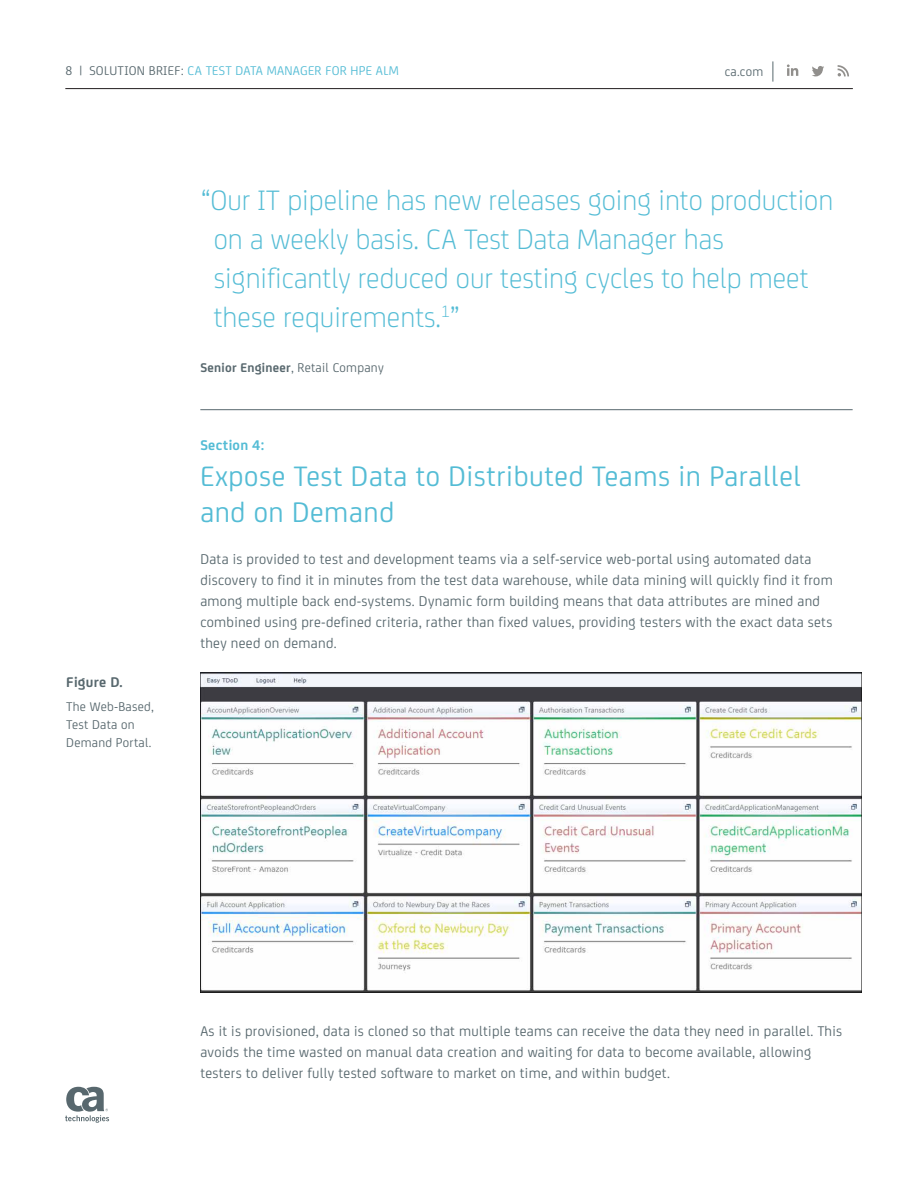
<style>
.page{position:relative;width:918px;height:1188px;background:#fff}
.page>*{position:absolute;margin:0;border:0;box-sizing:border-box;transform-origin:0 0}
.t1{font:300 30px/39px "CA Sans";color:#54bcd5}
.t2{font:30px/36px "CA Sans";letter-spacing:.02em;color:#54bcd5}
.t3{font:15px/21px "CA Sans";letter-spacing:.02em;color:#58686e}
.t4{font:700 15px "CA Sans";letter-spacing:.02em;color:#54bcd5}
.t5{font:700 15px "CA Sans";letter-spacing:.02em;color:#58686e}
.t6{font:13.5px "CA Sans";letter-spacing:.02em;color:#54bcd5}
.t7{font:13.5px/18px "CA Sans";letter-spacing:.02em;color:#58686e}
.t8{font:700 13.5px "CA Sans";letter-spacing:.02em;color:#58686e}
.s1{color:#58686e}
.s2{font-weight:400}
</style>
<div class="page">
<hr style="left:65px;top:88px;width:788px;height:1px;background:#231f20">
<svg style="left:773px;top:61px;width:1px;height:21px"></svg>
<svg style="left:787px;top:64px;width:11px;height:12px"></svg>
<svg style="left:838px;top:65px;width:11px;height:11px"></svg>
<svg style="left:812px;top:66px;width:12px;height:10px"></svg>
<svg style="left:65px;top:1087px;width:44px;height:36px"></svg>
<hr style="left:200px;top:409px;width:653px;height:1px;background:#58686e">
<img style="left:200px;top:672px;width:662px;height:321px">
<p class="t6" style="left:65px;top:61px;width:335px"><span class="s1">8 | SOLUTION BRIEF:</span> CA TEST DATA MANAGER FOR HPE ALM</p>
<p class="t7" style="left:725px;top:61px;width:40px">ca.com</p>
<h1 class="t1" style="left:214px;top:179px;width:621px;text-indent:-14px">“Our IT pipeline has new releases going into production on a weekly basis. CA Test Data Manager has significantly reduced our testing cycles to help meet these requirements.<sup>1</sup>”</h1>
<p class="t8" style="left:200px;top:358px;width:185px">Senior Engineer<span class="s2">, Retail Company</span></p>
<p class="t5" style="left:66px;top:670px;width:58px">Figure D.</p>
<p class="t7" style="left:66px;top:697px;width:89px">The Web-Based,<br>Test Data on<br>Demand Portal.</p>
<p class="t4" style="left:200px;top:434px;width:65px">Section 4:</p>
<h1 class="t2" style="left:200px;top:457px;width:602px">Expose Test Data to Distributed Teams in Parallel and on Demand</h1>
<p class="t3" style="left:200px;top:547px;width:634px">Data is provided to test and development teams via a self-service web-portal using automated data discovery to find it in minutes from the test data warehouse, while data mining will quickly find it from among multiple back end-systems. Dynamic form building means that data attributes are mined and combined using pre-defined criteria, rather than fixed values, providing testers with the exact data sets they need on demand.</p>
<p class="t3" style="left:200px;top:1020px;width:643px">As it is provisioned, data is cloned so that multiple teams can receive the data they need in parallel. This avoids the time wasted on manual data creation and waiting for data to become available, allowing testers to deliver fully tested software to market on time, and within budget.</p>
</div>
